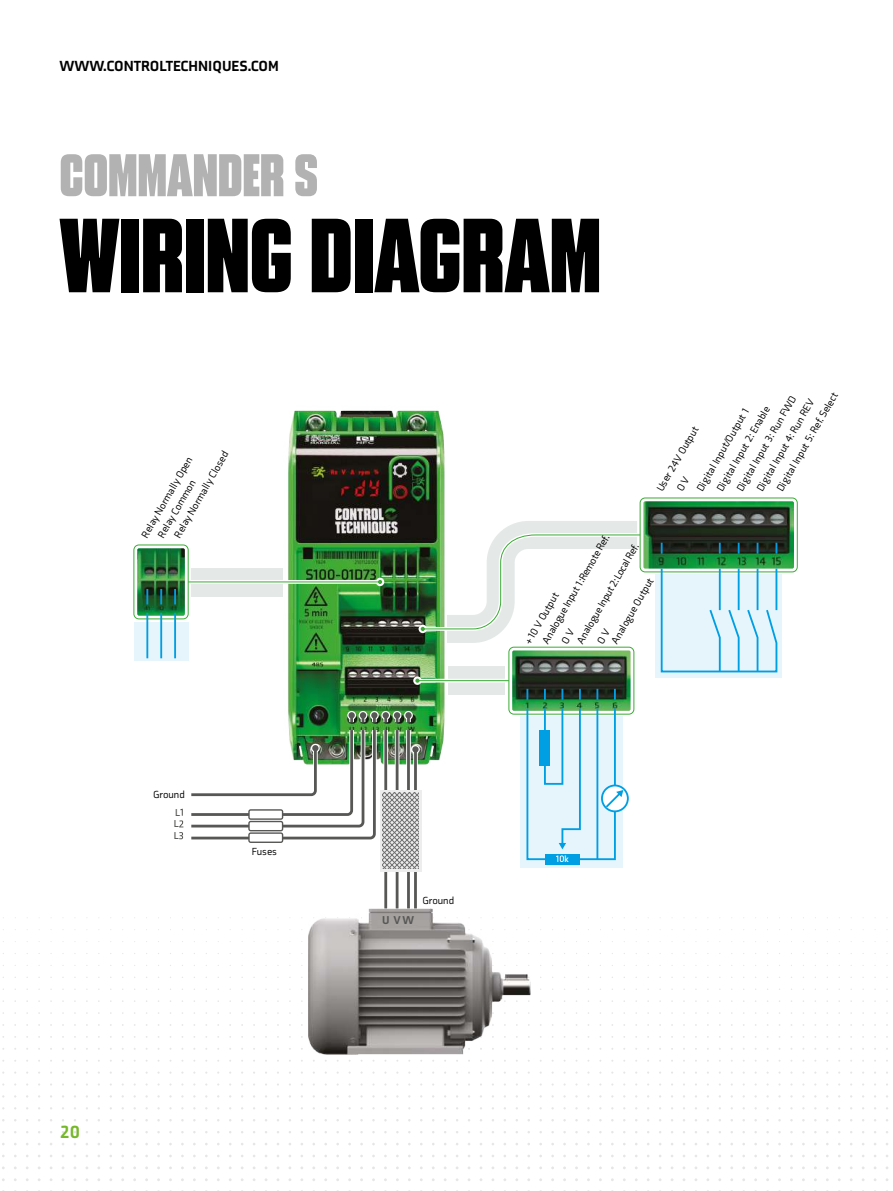
<style>
.page{position:relative;width:893px;height:1191px;background:#fff}
.page>*{position:absolute;margin:0;border:0;box-sizing:border-box;transform-origin:0 0}
.t1{font:105px "Blunt Con";color:#000}
.t2{font:60px "Blunt Con";color:#b3b2b2}
.t3{font:900 18px "Axia";color:#76b82a}
.t4{font:900 15px "Axia";color:#000}
.t5{font:900 11.7px "Axia";color:#575756}
.t6{font:10.5px/17.2px "Axia";color:#000}
.t7{font:700 10.2px/11.7px "Axia";color:#575756}
.t8{font:700 9.3px "Axia";color:#fff}
</style>
<div class="page">
<img style="left:203px;top:410px;width:329px;height:406px">
<img style="left:308px;top:908px;width:223px;height:146px">
<div style="left:520px;top:716px;width:103px;height:152px;background:#e6f5fc"></div>
<div style="left:655px;top:574px;width:127px;height:103px;background:#e6f5fc"></div>
<div style="left:448px;top:666px;width:57px;height:29px;background:#e4e9e8"></div>
<img style="left:512px;top:650px;width:119px;height:61px">
<div style="left:640px;top:497px;width:158px;height:75px;border:1px solid #3aaa35;border-radius:5px"></div>
<svg style="left:447px;top:521px;width:190px;height:122px"></svg>
<div style="left:191px;top:568px;width:92px;height:28px;background:#e4e9e8"></div>
<svg style="left:190px;top:580px;width:186px;height:4px"></svg>
<svg style="left:376px;top:578px;width:8px;height:8px"></svg>
<svg style="left:419px;top:531px;width:223px;height:101px"></svg>
<hr style="left:188px;top:581px;width:192px;height:1px;background:#3aaa35">
<svg style="left:378px;top:580px;width:4px;height:4px"></svg>
<div style="left:133px;top:544px;width:56px;height:75px;border:1px solid #3aaa35;border-radius:5px"></div>
<hr style="left:417px;top:679px;width:90px;height:3px;background:#fff">
<svg style="left:413px;top:676px;width:9px;height:9px"></svg>
<hr style="left:417px;top:680px;width:92px;height:1px;background:#3aaa35">
<svg style="left:415px;top:678px;width:5px;height:5px"></svg>
<img style="left:137px;top:548px;width:48px;height:67px">
<img style="left:643px;top:501px;width:151px;height:67px">
<div style="left:508px;top:646px;width:126px;height:68px;border:1px solid #3aaa35;border-radius:5px"></div>
<svg style="left:347px;top:711px;width:9px;height:8px"></svg>
<svg style="left:349px;top:717px;width:5px;height:5px"></svg>
<div style="left:348px;top:712px;width:7px;height:6px;background:#575756;border-radius:50%"></div>
<svg style="left:359px;top:711px;width:8px;height:8px"></svg>
<svg style="left:360px;top:712px;width:6px;height:10px"></svg>
<svg style="left:370px;top:711px;width:9px;height:8px"></svg>
<svg style="left:372px;top:717px;width:5px;height:5px"></svg>
<div style="left:371px;top:712px;width:7px;height:6px;background:#575756;border-radius:50%"></div>
<svg style="left:381px;top:711px;width:9px;height:8px"></svg>
<svg style="left:383px;top:712px;width:17px;height:10px"></svg>
<svg style="left:404px;top:711px;width:9px;height:8px"></svg>
<svg style="left:406px;top:717px;width:5px;height:5px"></svg>
<div style="left:405px;top:712px;width:7px;height:6px;background:#575756;border-radius:50%"></div>
<svg style="left:383px;top:730px;width:5px;height:178px"></svg>
<hr style="left:384px;top:730px;width:3px;height:178px;background:#575756">
<svg style="left:395px;top:730px;width:4px;height:178px"></svg>
<hr style="left:396px;top:730px;width:2px;height:178px;background:#575756">
<svg style="left:406px;top:730px;width:5px;height:142px"></svg>
<hr style="left:407px;top:730px;width:3px;height:178px;background:#575756">
<svg style="left:413px;top:754px;width:5px;height:118px"></svg>
<svg style="left:411px;top:745px;width:9px;height:9px"></svg>
<hr style="left:414px;top:749px;width:3px;height:159px;background:#575756">
<div style="left:412px;top:746px;width:7px;height:6px;background:#575756;border-radius:50%"></div>
<div style="left:380px;top:790px;width:41px;height:81px;background:#ededed"></div>
<svg style="left:382px;top:792px;width:37px;height:77px"></svg>
<svg style="left:526px;top:689px;width:2px;height:11px"></svg>
<svg style="left:661px;top:543px;width:2px;height:10px"></svg>
<svg style="left:719px;top:543px;width:2px;height:10px"></svg>
<svg style="left:738px;top:543px;width:2px;height:10px"></svg>
<svg style="left:775px;top:543px;width:2px;height:10px"></svg>
<svg style="left:544px;top:689px;width:2px;height:11px"></svg>
<svg style="left:561px;top:689px;width:2px;height:11px"></svg>
<svg style="left:579px;top:689px;width:2px;height:11px"></svg>
<svg style="left:596px;top:689px;width:2px;height:11px"></svg>
<svg style="left:614px;top:689px;width:2px;height:11px"></svg>
<div style="left:526px;top:707px;width:90px;height:153px;border:2px solid #009fe3"></div>
<div style="left:544px;top:707px;width:19px;height:78px;border:2px solid #009fe3"></div>
<svg style="left:559px;top:706px;width:23px;height:143px"></svg>
<div style="left:545px;top:854px;width:35px;height:10px;background:#009fe3"></div>
<svg style="left:249px;top:842px;width:34px;height:1px"></svg>
<div style="left:540px;top:730px;width:10px;height:35px;background:#009fe3"></div>
<hr style="left:596px;top:708px;width:2px;height:151px;background:#009fe3">
<svg style="left:601px;top:784px;width:28px;height:28px"></svg>
<svg style="left:660px;top:567px;width:118px;height:106px"></svg>
<div style="left:134px;top:623px;width:54px;height:38px;background:#e6f5fc"></div>
<svg style="left:146px;top:589px;width:2px;height:15px"></svg>
<svg style="left:174px;top:589px;width:2px;height:15px"></svg>
<svg style="left:160px;top:589px;width:2px;height:15px"></svg>
<hr style="left:160px;top:613px;width:2px;height:45px;background:#009fe3">
<hr style="left:146px;top:613px;width:2px;height:45px;background:#009fe3">
<hr style="left:174px;top:613px;width:2px;height:45px;background:#009fe3">
<hr style="left:757px;top:568px;width:1px;height:42px;background:#009fe3">
<hr style="left:738px;top:568px;width:2px;height:42px;background:#009fe3">
<hr style="left:719px;top:568px;width:2px;height:42px;background:#009fe3">
<svg style="left:746px;top:608px;width:13px;height:65px"></svg>
<svg style="left:708px;top:608px;width:32px;height:65px"></svg>
<svg style="left:556px;top:855px;width:8px;height:7px"></svg>
<svg style="left:179px;top:725px;width:200px;height:117px"></svg>
<svg style="left:597px;top:628px;width:13px;height:15px"></svg>
<svg style="left:561px;top:628px;width:14px;height:15px"></svg>
<h3 class="t4" style="left:60px;top:56px;width:221px">WWW.CONTROLTECHNIQUES.COM</h3>
<h2 class="t2" style="left:60px;top:148px;width:260px">COMMANDER S</h2>
<h1 class="t1" style="left:60px;top:208px;width:543px">WIRING DIAGRAM</h1>
<p class="t6" style="left:169px;top:532px;width:99px;rotate:-60deg">Relay Normally Closed</p>
<p class="t6" style="left:137px;top:532px;width:93px;rotate:-60deg">Relay Normally Open</p>
<p class="t6" style="left:153px;top:532px;width:67px;rotate:-60deg">Relay Common</p>
<p class="t6" style="left:153px;top:785px;width:33px">Ground</p>
<p class="t7" style="left:175px;top:806px;width:7px">L</p>
<p class="t7" style="left:174px;top:818px;width:7px">L<br>L</p>
<p class="t6" style="left:252px;top:843px;width:27px">Fuses</p>
<h3 class="t3" style="left:60px;top:1121px;width:22px">20</h3>
<p class="t6" style="left:757px;top:477px;width:113px;text-indent:-10px;rotate:-60deg">Digital Input 4: Run REV<br>Digital Input 5: Ref. Select</p>
<p class="t6" style="left:732px;top:486px;width:110px;rotate:-60deg">Digital Input 3: Run FWD</p>
<p class="t6" style="left:712px;top:486px;width:98px;rotate:-60deg">Digital Input 2: Enable</p>
<p class="t6" style="left:692px;top:486px;width:95px;rotate:-60deg">Digital Input/Output 1</p>
<p class="t6" style="left:652px;top:486px;width:74px;rotate:-60deg">User 24V Output</p>
<p class="t6" style="left:537px;top:638px;width:126px;rotate:-60deg">Analogue Input 1 : Remote Ref.</p>
<p class="t6" style="left:572px;top:638px;width:116px;rotate:-60deg">Analogue Input 2: Local Ref.</p>
<p class="t6" style="left:606px;top:638px;width:76px;rotate:-60deg">Analogue Output</p>
<p class="t6" style="left:520px;top:638px;width:59px;rotate:-60deg">+10 V Output</p>
<p class="t5" style="left:382px;top:913px;width:34px">UVW</p>
<p class="t6" style="left:422px;top:891px;width:33px">Ground</p>
<p class="t8" style="left:564px;top:853px;width:6px">k</p>
</div>
